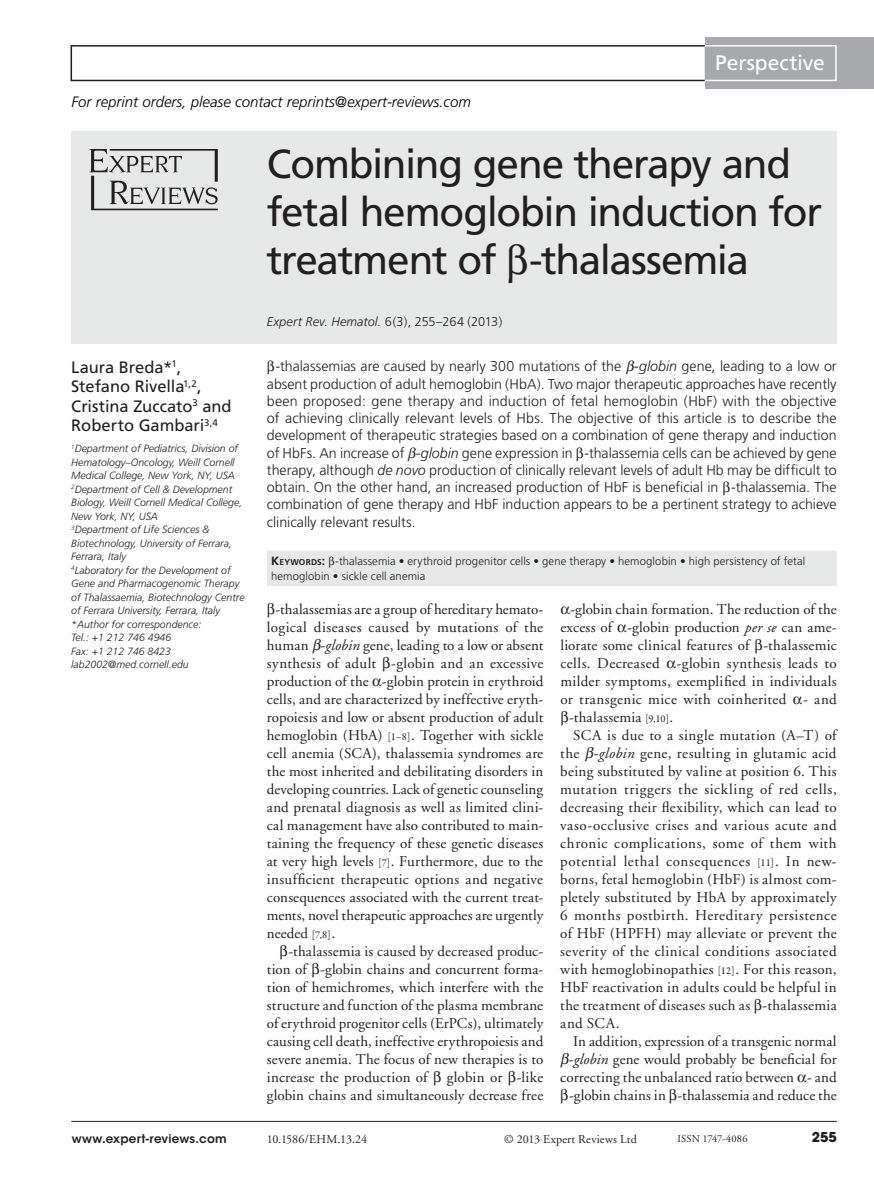
<style>
.page{position:relative;width:874px;height:1181px;background:#fff}
.page>*{position:absolute;margin:0;border:0;box-sizing:border-box;transform-origin:0 0}
.t1{font:40.5px/48px "Frutiger";letter-spacing:-.03em;color:#231f20}
.t2{font:21px "Frutiger";color:#fff}
.t3{font:16.5px/19.5px "Frutiger";letter-spacing:-.005em;color:#231f20}
.t4{font:15px/18px "Adobe Garamond";letter-spacing:.02em;color:#231f20;text-align:justify}
.t5{font:15px "Adobe Garamond";color:#231f20}
.t6{font:15px "Adobe Garamond";letter-spacing:.04em;color:#231f20}
.t7{font:italic 300 15px "Frutiger";color:#000}
.t8{font:300 14.25px/17.2px "Frutiger";color:#231f20;text-align:justify}
.t9{font:700 13.5px "ITC Avant Garde Std";color:#231f20}
.t10{font:italic 300 12.75px "Frutiger";letter-spacing:.005em;color:#231f20}
.t11{font:12px "Adobe Garamond";letter-spacing:.015em;color:#231f20}
.t12{font:600 12px "ITC Avant Garde Std";letter-spacing:.015em;color:#231f20}
.t13{font:300 11.25px/14.2px "Frutiger";letter-spacing:.01em;color:#231f20}
.t14{font:italic 300 10.5px/13.5px "Frutiger";color:#231f20}
.t15{font:10.5px "Adobe Garamond";letter-spacing:.02em;color:#231f20}
.s1{font-style:normal}
.s2{font-style:italic}
.s3{font-family:"Frutiger 65";font-weight:700;font-size:12px}
.s4{font-family:"Frutiger 65";font-weight:700;font-size:8.4px}
.s5{font-family:"Garamond Premr Pro";font-size:10.5px}
</style>
<div class="page">
<div style="left:71px;top:45px;width:766px;height:36px;border:2px solid #231f20"></div>
<div style="left:705px;top:37px;width:169px;height:52px;background:#a7a9ac"></div>
<div style="left:704px;top:45px;width:133px;height:36px;background:#a7a9ac;border:2px solid #fff"></div>
<hr style="left:71px;top:1120px;width:766px;height:1px;background:#231f20">
<div style="left:71px;top:131px;width:766px;height:212px;background:#e7e8e8"></div>
<div style="left:267px;top:550px;width:570px;height:36px;background:#e7e8e8"></div>
<svg style="left:89px;top:149px;width:129px;height:61px"></svg>
<p class="t7" style="left:72px;top:93px;width:401px">For reprint orders, please contact reprints@expert-reviews.com</p>
<h2 class="t2" style="left:715px;top:50px;width:111px">Perspective</h2>
<h1 class="t1" style="left:267px;top:140px;width:557px">Combining gene therapy and fetal hemoglobin induction for treatment of -thalassemia</h1>
<p class="t3" style="left:71px;top:357px;width:162px">Laura Breda*<sup>1</sup>,<br>Stefano Rivella<sup>1,2</sup>,<br>Cristina Zuccato<sup>3</sup> and<br>Roberto Gambari<sup>3,4</sup></p>
<p class="t14" style="left:71px;top:441px;width:175px"><sup>1</sup>Department of Pediatrics, Division of<br>Hematology–Oncology, Weill Cornell<br>Medical College, New York, NY, USA<br><sup>2</sup>Department of Cell &amp; Development<br>Biology, Weill Cornell Medical College,<br>New York, NY, USA<br><sup>3</sup>Department of Life Sciences &amp;<br>Biotechnology, University of Ferrara,<br>Ferrara, Italy<br><sup>4</sup>Laboratory for the Development of<br>Gene and Pharmacogenomic Therapy of Thalassaemia, Biotechnology Centre of Ferrara University, Ferrara, Italy *Author for correspondence:<br>Tel.: +1 212 746 4946<br>Fax: +1 212 746 8423 lab2002@med.cornell.edu</p>
<p class="t10" style="left:267px;top:314px;width:237px">Expert Rev. Hematol. <span class="s1">6(3), 255–264 (2013)</span></p>
<p class="t8" style="left:267px;top:358px;width:571px;text-indent:8px">-thalassemias are caused by nearly 300 mutations of the <span class="s2">-globin</span> gene, leading to a low or absent production of adult hemoglobin (HbA). Two major therapeutic approaches have recently been proposed: gene therapy and induction of fetal hemoglobin (HbF) with the objective of achieving clinically relevant levels of Hbs. The objective of this article is to describe the development of therapeutic strategies based on a combination of gene therapy and induction of HbFs. An increase of <span class="s2">-globin</span> gene expression in -thalassemia cells can be achieved by gene therapy, although <span class="s2">de novo</span> production of clinically relevant levels of adult Hb may be difficult to obtain. On the other hand, an increased production of HbF is beneficial in -thalassemia. The combination of gene therapy and HbF induction appears to be a pertinent strategy to achieve clinically relevant results.</p>
<p class="t13" style="left:271px;top:554px;width:536px"><span class="s3">K</span><span class="s4">EYWORDS</span><span class="s3">:</span> -thalassemia • erythroid progenitor cells • gene therapy • hemoglobin • high persistency of fetal hemoglobin • sickle cell anemia</p>
<p class="t4" style="left:267px;top:600px;width:278px;text-indent:9px">-thalassemias are a group of hereditary hemato&shy;logical diseases caused by mutations of the human <span class="s2">-globin</span> gene, leading to a low or absent synthesis of adult -globin and an excessive production of the -globin protein in erythroid cells, and are characterized by ineffective eryth&shy;ropoiesis and low or absent production of adult hemoglobin (HbA) <span class="s5">[1–8]</span>. Together with sickle cell anemia (SCA), thalassemia syndromes are the most inherited and debilitating disorders in developing countries. Lack of genetic counseling and prenatal diagnosis as well as limited clini&shy;cal management have also contributed to main&shy;taining the frequency of these genetic diseases at very high levels <span class="s5">[7]</span>. Furthermore, due to the insufficient therapeutic options and negative consequences associated with the current treat&shy;ments, novel therapeutic approaches are urgently needed <span class="s5">[7,8]</span>.</p>
<p class="t4" style="left:267px;top:942px;width:278px;text-indent:21px">-thalassemia is caused by decreased produc&shy;tion of -globin chains and concurrent forma&shy;tion of hemichromes, which interfere with the structure and function of the plasma membrane of erythroid progenitor cells (ErPCs), ultimately causing cell death, ineffective erythropoiesis and severe anemia. The focus of new therapies is to increase the production of</p>
<p class="t4" style="left:267px;top:1068px;width:278px;text-align:right">globin or -like<br>globin chains and simultaneously decrease free</p>
<p class="t5" style="left:570px;top:601px;width:268px">-globin chain formation. The reduction of the</p>
<p class="t4" style="left:560px;top:618px;width:278px">excess of -globin production <span class="s2">per se</span> can ame-</p>
<p class="t4" style="left:560px;top:636px;width:278px">liorate some clinical features of -thalassemic</p>
<p class="t4" style="left:560px;top:654px;width:278px">cells. Decreased -globin synthesis leads to</p>
<p class="t4" style="left:560px;top:672px;width:278px">milder symptoms, exemplified in individuals</p>
<p class="t4" style="left:560px;top:690px;width:278px">or transgenic mice with coinherited - and</p>
<p class="t4" style="left:569px;top:708px;width:106px">-thalassemia <span class="s5">[9,10]</span>.</p>
<p class="t4" style="left:573px;top:726px;width:265px">SCA is due to a single mutation (A–T) of</p>
<p class="t4" style="left:560px;top:744px;width:278px">the <span class="s2">-globin</span> gene, resulting in glutamic acid</p>
<p class="t4" style="left:560px;top:762px;width:278px">being substituted by valine at position 6. This</p>
<p class="t6" style="left:560px;top:781px;width:278px">mutation triggers the sickling of red cells,</p>
<p class="t4" style="left:560px;top:798px;width:278px">decreasing their flexibility, which can lead to</p>
<p class="t4" style="left:560px;top:816px;width:278px">vaso-occlusive crises and various acute and</p>
<p class="t4" style="left:560px;top:834px;width:278px">chronic complications, some of them with</p>
<p class="t6" style="left:560px;top:853px;width:278px">potential lethal consequences <span class="s5">[11]</span>. In new-</p>
<p class="t4" style="left:560px;top:870px;width:278px">borns, fetal hemoglobin (HbF) is almost com-</p>
<p class="t4" style="left:560px;top:888px;width:278px">pletely substituted by HbA by approximately</p>
<p class="t4" style="left:560px;top:906px;width:278px">6 months postbirth. Hereditary persistence</p>
<p class="t4" style="left:560px;top:924px;width:278px">of HbF (HPFH) may alleviate or prevent the</p>
<p class="t4" style="left:560px;top:942px;width:278px">severity of the clinical conditions associated</p>
<p class="t4" style="left:560px;top:960px;width:278px">with hemoglobinopathies <span class="s5">[12]</span>. For this reason,</p>
<p class="t4" style="left:560px;top:978px;width:278px">HbF reactivation in adults could be helpful in</p>
<p class="t4" style="left:560px;top:996px;width:278px">the treatment of diseases such as -thalassemia</p>
<p class="t4" style="left:560px;top:1014px;width:61px">and SCA.</p>
<p class="t4" style="left:573px;top:1032px;width:265px">In addition, expression of a transgenic normal</p>
<p class="t5" style="left:569px;top:1051px;width:270px"><span class="s2">-globin</span> gene would probably be beneficial for</p>
<p class="t4" style="left:560px;top:1068px;width:278px">correcting the unbalanced ratio between - and</p>
<p class="t4" style="left:569px;top:1086px;width:269px">-globin chains in -thalassemia and reduce the</p>
<p class="t12" style="left:72px;top:1130px;width:157px">www.expert-reviews.com</p>
<p class="t11" style="left:267px;top:1132px;width:102px">10.1586/EHM.13.24</p>
<p class="t11" style="left:504px;top:1132px;width:134px">© 2013 Expert Reviews Ltd</p>
<p class="t15" style="left:677px;top:1132px;width:72px">ISSN 1747-4086</p>
<p class="t9" style="left:812px;top:1127px;width:27px">255</p>
</div>
